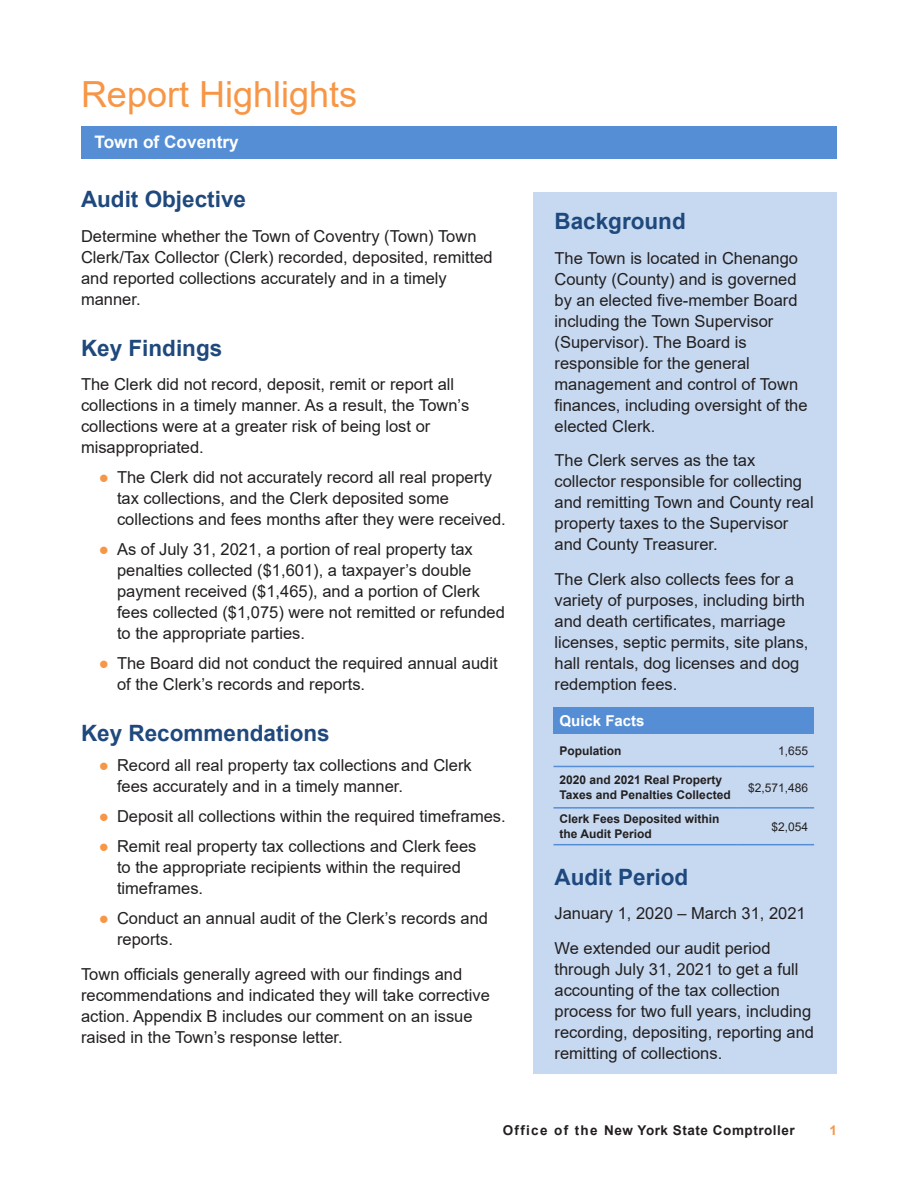
<style>
.page{position:relative;width:918px;height:1188px;background:#fff}
.page>*{position:absolute;margin:0;border:0;box-sizing:border-box;transform-origin:0 0}
.Section_Heads{font:36px "Arial";color:#f79646}
._2_Subheads{font:700 22.5px "Arial";color:#1f497d}
.t1{font:700 17.25px "Arial";color:#fff}
.Body_Text{font:16.5px/21px "Arial";color:#231f20}
.Footnotes{font:700 15px "Arial";color:#fff}
.t2{font:700 13.5px "Arial";letter-spacing:.04em;color:#231f20}
.t3{font:700 13.5px "Arial";color:#f79646}
.Footnotes-2{font:700 12px/15px "Arial";color:#231f20}
.Footnotes-3{font:12px "Arial";color:#231f20}
.s1{color:#f79646}
</style>
<div class="page">
<hr style="left:81px;top:126px;width:756px;height:3px;background:#558ed5">
<div style="left:534px;top:192px;width:303px;height:882px;background:#c6d9f1"></div>
<div style="left:81px;top:128px;width:756px;height:31px;background:#558ed5"></div>
<div style="left:554px;top:707px;width:260px;height:27px;background:#558ed5"></div>
<hr style="left:554px;top:766px;width:184px;height:1px;background:#558ed5">
<hr style="left:738px;top:766px;width:76px;height:1px;background:#558ed5">
<hr style="left:554px;top:807px;width:184px;height:2px;background:#558ed5">
<hr style="left:738px;top:807px;width:76px;height:2px;background:#558ed5">
<hr style="left:554px;top:844px;width:184px;height:1px;background:#558ed5">
<hr style="left:738px;top:844px;width:76px;height:1px;background:#558ed5">
<p class="Section_Heads" style="left:81px;top:70px;width:278px">Report Highlights</p>
<p class="t1" style="left:94px;top:129px;width:146px">Town of Coventry</p>
<p class="_2_Subheads" style="left:81px;top:184px;width:167px">Audit Objective</p>
<p class="Body_Text" style="left:81px;top:226px;width:413px">Determine whether the Town of Coventry (Town) Town Clerk/Tax Collector (Clerk) recorded, deposited, remitted and reported collections accurately and in a timely manner.</p>
<p class="_2_Subheads" style="left:81px;top:332px;width:143px">Key Findings</p>
<p class="Body_Text" style="left:81px;top:374px;width:390px">The Clerk did not record, deposit, remit or report all collections in a timely manner. As a result, the Town’s collections were at a greater risk of being lost or misappropriated.</p>
<p class="Body_Text" style="left:117px;top:467px;width:387px;text-indent:-18px"><span class="s1">●</span> The Clerk did not accurately record all real property tax collections, and the Clerk deposited some collections and fees months after they were received.</p>
<p class="Body_Text" style="left:117px;top:539px;width:389px;text-indent:-18px"><span class="s1">●</span> As of July 31, 2021, a portion of real property tax penalties collected ($1,601), a taxpayer’s double payment received ($1,465), and a portion of Clerk fees collected ($1,075) were not remitted or refunded to the appropriate parties.</p>
<p class="Body_Text" style="left:117px;top:653px;width:382px;text-indent:-18px"><span class="s1">●</span> The Board did not conduct the required annual audit of the Clerk’s records and reports.</p>
<p class="_2_Subheads" style="left:81px;top:718px;width:250px">Key Recommendations</p>
<p class="Body_Text" style="left:117px;top:755px;width:356px;text-indent:-18px"><span class="s1">●</span> Record all real property tax collections and Clerk fees accurately and in a timely manner.</p>
<p class="Body_Text" style="left:99px;top:806px;width:405px"><span class="s1">●</span> Deposit all collections within the required timeframes.</p>
<p class="Body_Text" style="left:117px;top:836px;width:361px;text-indent:-18px"><span class="s1">●</span> Remit real property tax collections and Clerk fees to the appropriate recipients within the required timeframes.</p>
<p class="Body_Text" style="left:117px;top:908px;width:373px;text-indent:-18px"><span class="s1">●</span> Conduct an annual audit of the Clerk’s records and reports.</p>
<p class="Body_Text" style="left:81px;top:964px;width:410px">Town officials generally agreed with our findings and recommendations and indicated they will take corrective action. Appendix B includes our comment on an issue raised in the Town’s response letter.</p>
<p class="_2_Subheads" style="left:555px;top:206px;width:133px">Background</p>
<p class="Body_Text" style="left:555px;top:247px;width:255px">The Town is located in Chenango<br>County (County) and is governed by an elected five-member Board including the Town Supervisor (Supervisor). The Board is responsible for the general management and control of Town finances, including oversight of the elected Clerk.</p>
<p class="Body_Text" style="left:555px;top:450px;width:261px">The Clerk serves as the tax collector responsible for collecting and remitting Town and County real property taxes to the Supervisor and County Treasurer.</p>
<p class="Body_Text" style="left:555px;top:568px;width:256px">The Clerk also collects fees for a variety of purposes, including birth and death certificates, marriage licenses, septic permits, site plans, hall rentals, dog licenses and dog redemption fees.</p>
<p class="Footnotes" style="left:560px;top:710px;width:87px">Quick Facts</p>
<p class="Footnotes-2" style="left:560px;top:743px;width:64px">Population</p>
<p class="Footnotes-3" style="left:778px;top:742px;width:32px">1,655</p>
<p class="Footnotes-2" style="left:560px;top:772px;width:173px">2020 and 2021 Real Property<br>Taxes and Penalties Collected</p>
<p class="Footnotes-3" style="left:748px;top:779px;width:62px">$2,571,486</p>
<p class="Footnotes-2" style="left:560px;top:812px;width:162px">Clerk Fees Deposited within the Audit Period</p>
<p class="Footnotes-3" style="left:771px;top:818px;width:38px">$2,054</p>
<p class="_2_Subheads" style="left:555px;top:861px;width:135px">Audit Period</p>
<p class="Body_Text" style="left:555px;top:903px;width:253px">January 1, 2020 – March 31, 2021</p>
<p class="Body_Text" style="left:555px;top:937px;width:261px">We extended our audit period through July 31, 2021 to get a full accounting of the tax collection process for two full years, including recording, depositing, reporting and remitting of collections.</p>
<p class="t2" style="left:503px;top:1121px;width:294px">Office of the New York State Comptroller</p>
<p class="t3" style="left:829px;top:1121px;width:9px">1</p>
</div>
